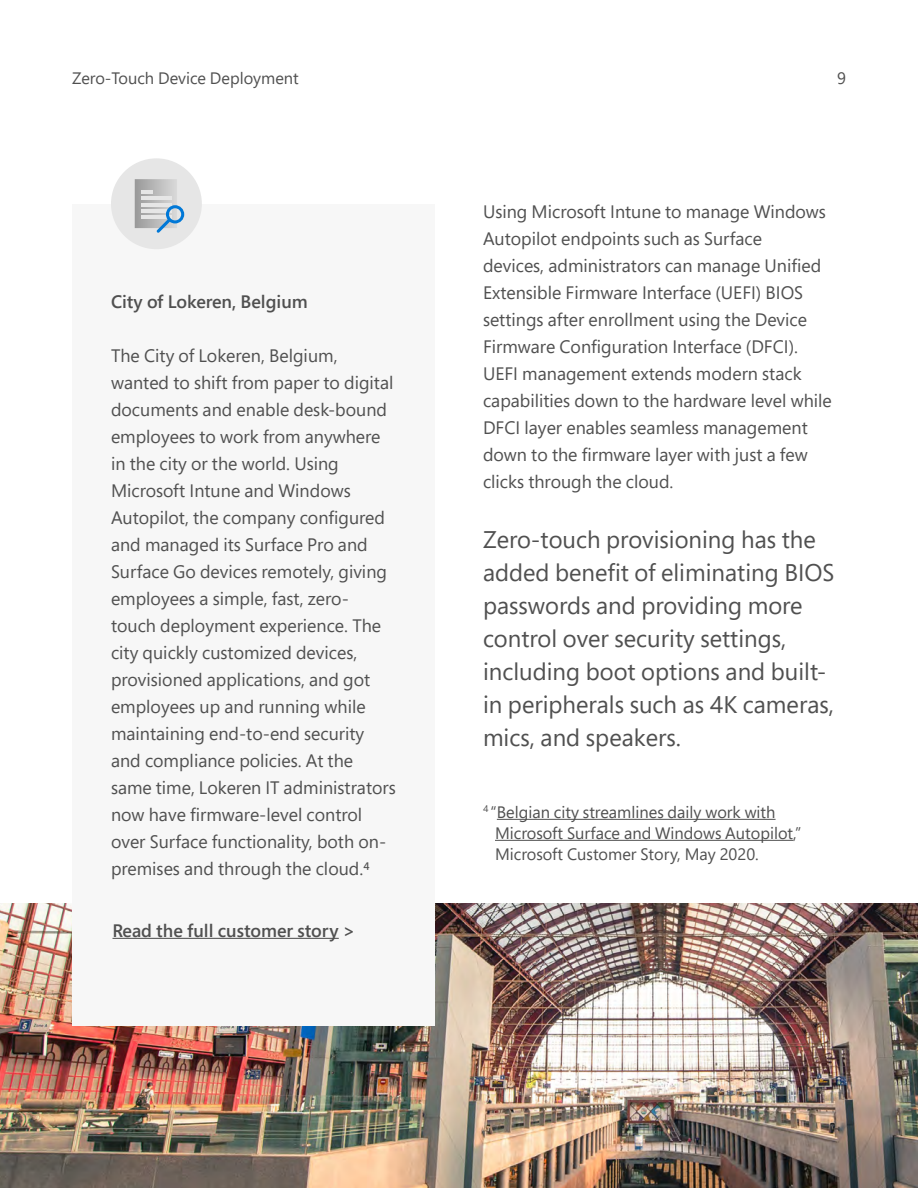
<style>
.page{position:relative;width:918px;height:1188px;background:#fff}
.page>*{position:absolute;margin:0;border:0;box-sizing:border-box;transform-origin:0 0}
.P_12{font:24px/33px "Segoe Pro";color:#505050}
.P_12-2{font:18px/27px "Segoe Pro";color:#505050}
.P_12-3{font:600 18px "Segoe Pro";color:#505050}
.Sources{font:16.5px/21px "Segoe Pro";color:#505050}
</style>
<div class="page">
<img style="left:0;top:903px;width:918px;height:285px">
<div style="left:72px;top:204px;width:363px;height:821px;background:#f7f7f7"></div>
<hr style="left:112px;top:938px;width:227px;height:1px;background:#505050">
<div style="left:111px;top:158px;width:91px;height:91px;background:#e6e6e6;border-radius:50%"></div>
<svg style="left:135px;top:179px;width:42px;height:49px"></svg>
<svg style="left:141px;top:191px;width:12px;height:3px"></svg>
<hr style="left:141px;top:209px;width:30px;height:3px;background:#e6e6e6">
<hr style="left:141px;top:216px;width:30px;height:3px;background:#e6e6e6">
<hr style="left:141px;top:203px;width:30px;height:3px;background:#e6e6e6">
<hr style="left:141px;top:197px;width:30px;height:3px;background:#e6e6e6">
<svg style="left:157px;top:205px;width:27px;height:28px"></svg>
<hr style="left:497px;top:819px;width:279px;height:1px;background:#505050">
<hr style="left:495px;top:840px;width:298px;height:1px;background:#505050">
<p class="Sources" style="left:72px;top:68px;width:228px">Zero-Touch Device Deployment</p>
<p class="Sources" style="left:837px;top:68px;width:10px">9</p>
<p class="P_12-3" style="left:111px;top:289px;width:198px">City of Lokeren, Belgium</p>
<p class="P_12-2" style="left:111px;top:341px;width:287px">The City of Lokeren, Belgium, wanted to shift from paper to digital documents and enable desk-bound employees to work from anywhere in the city or the world. Using Microsoft Intune and Windows Autopilot, the company configured and managed its Surface Pro and Surface Go devices remotely, giving employees a simple, fast, zero&shy;touch deployment experience. The city quickly customized devices, provisioned applications, and got employees up and running while maintaining end-to-end security and compliance policies. At the same time, Lokeren IT administrators now have firmware-level control over Surface functionality, both on&shy;premises and through the cloud.⁴</p>
<p class="P_12-3" style="left:112px;top:918px;width:245px">Read the full customer story &gt;</p>
<p class="P_12-2" style="left:483px;top:197px;width:350px">Using Microsoft Intune to manage Windows Autopilot endpoints such as Surface<br>devices, administrators can manage Unified Extensible Firmware Interface (UEFI) BIOS settings after enrollment using the Device Firmware Configuration Interface (DFCI).<br>UEFI management extends modern stack capabilities down to the hardware level while DFCI layer enables seamless management down to the firmware layer with just a few clicks through the cloud.</p>
<p class="P_12" style="left:483px;top:522px;width:353px">Zero-touch provisioning has the added benefit of eliminating BIOS passwords and providing more control over security settings, including boot options and built&shy;in peripherals such as 4K cameras, mics, and speakers.</p>
<p class="Sources" style="left:495px;top:801px;width:308px;text-indent:-12px"><sup>4</sup> “Belgian city streamlines daily work with<br>Microsoft Surface and Windows Autopilot,”<br>Microsoft Customer Story, May 2020.</p>
</div>
